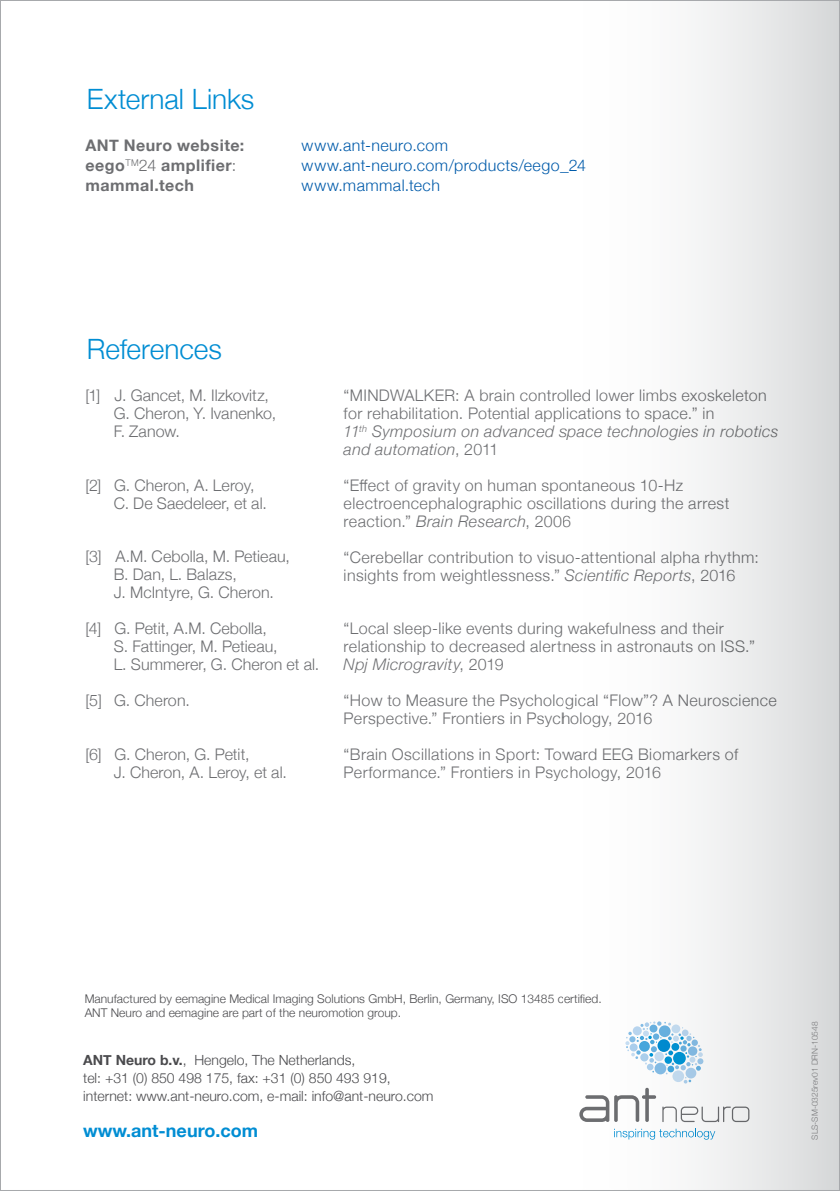
<style>
.page{position:relative;width:840px;height:1191px;background:#fff}
.page>*{position:absolute;margin:0;border:0;box-sizing:border-box;transform-origin:0 0}
.t1{font:300 28px "Helvetica Neue";color:#008dd3}
.t2{font:700 18px "Helvetica Neue";color:#008dd3}
.t3{font:300 16px/18px "Helvetica Neue";letter-spacing:.025em;color:#6d6e71}
.t4{font:300 16px/18px "Helvetica Neue";letter-spacing:.005em;color:#6d6e71}
.t5{font:300 16px "Helvetica Neue";letter-spacing:.025em;color:#005baa}
.t6{font:700 16px "Helvetica Neue";letter-spacing:.03em;color:#6d6e71}
.t7{font:300 14px "Helvetica Neue";color:#4a4a4d}
.t8{font:300 12px "Helvetica Neue";color:#4a4a4d}
.t9{font:300 8.4px "Helvetica Neue";color:#919092}
.s1{font-weight:300}
.s2{font-style:italic}
.s3{font-weight:700}
</style>
<div class="page">
<div style="left:563px;top:0;width:276px;height:1191px;background:linear-gradient(to right,#fff,#dbddde)"></div>
<p class="t1" style="left:87px;top:77px;width:169px">External Links</p>
<p class="t6" style="left:85px;top:133px;width:160px">ANT Neuro website:</p>
<p class="t5" style="left:301px;top:133px;width:148px">www.ant-neuro.com</p>
<p class="t6" style="left:85px;top:153px;width:152px">eego<sup>TM</sup><span class="s1">24</span> amplifier<span class="s1">:</span></p>
<p class="t5" style="left:301px;top:153px;width:286px">www.ant-neuro.com/products/eego_24</p>
<p class="t6" style="left:85px;top:173px;width:110px">mammal.tech</p>
<p class="t5" style="left:301px;top:173px;width:140px">www.mammal.tech</p>
<p class="t1" style="left:87px;top:327px;width:137px">References</p>
<p class="t4" style="left:114px;top:385px;width:164px;text-indent:-28px">[1] J. Gancet, M. Ilzkovitz,<br>G. Cheron, Y. Ivanenko,<br>F. Zanow.</p>
<p class="t4" style="left:114px;top:475px;width:154px;text-indent:-28px">[2] G. Cheron, A. Leroy,<br>C. De Saedeleer, et al.</p>
<p class="t4" style="left:114px;top:546px;width:177px;text-indent:-28px">[3] A.M. Cebolla, M. Petieau,<br>B. Dan, L. Balazs,<br>J. McIntyre, G. Cheron.</p>
<p class="t4" style="left:114px;top:618px;width:207px;text-indent:-28px">[4] G. Petit, A.M. Cebolla,<br>S. Fattinger, M. Petieau,<br>L. Summerer, G. Cheron et al.</p>
<p class="t3" style="left:85px;top:690px;width:106px">[5] G. Cheron.</p>
<p class="t4" style="left:114px;top:744px;width:174px;text-indent:-28px">[6] G. Cheron, G. Petit,<br>J. Cheron, A. Leroy, et al.</p>
<p class="t3" style="left:343px;top:385px;width:436px">“MINDWALKER: A brain controlled lower limbs exoskeleton for rehabilitation. Potential applications to space.” in<br><span class="s2">11</span><sup>th</sup> <span class="s2">Symposium on advanced space technologies in robotics and automation</span>, 2011</p>
<p class="t3" style="left:343px;top:475px;width:387px">“Effect of gravity on human spontaneous 10-Hz electroencephalographic oscillations during the arrest reaction.” <span class="s2">Brain Research</span>, 2006</p>
<p class="t3" style="left:343px;top:547px;width:416px">“Cerebellar contribution to visuo-attentional alpha rhythm: insights from weightlessness.” <span class="s2">Scientific Reports</span>, 2016</p>
<p class="t3" style="left:343px;top:618px;width:412px">“Local sleep-like events during wakefulness and their relationship to decreased alertness in astronauts on ISS.”<br><span class="s2">Npj Microgravity</span>, 2019</p>
<p class="t3" style="left:343px;top:690px;width:434px">“How to Measure the Psychological “Flow”? A Neuroscience<br>Perspective.” Frontiers in Psychology, 2016</p>
<p class="t3" style="left:343px;top:744px;width:396px">“Brain Oscillations in Sport: Toward EEG Biomarkers of<br>Performance.” Frontiers in Psychology, 2016</p>
<p class="t8" style="left:85px;top:988px;width:518px">Manufactured by eemagine Medical Imaging Solutions GmbH, Berlin, Germany, ISO 13485 certified.</p>
<p class="t8" style="left:85px;top:1002px;width:318px">ANT Neuro and eemagine are part of the neuromotion group.</p>
<p class="t7" style="left:83px;top:1049px;width:273px"><span class="s3">ANT Neuro b.v.</span>, Hengelo, The Netherlands,</p>
<p class="t7" style="left:83px;top:1067px;width:309px">tel: +31 (0) 850 498 175, fax: +31 (0) 850 493 919,</p>
<p class="t7" style="left:83px;top:1085px;width:351px">internet: www.ant-neuro.com, e-mail: info@ant-neuro.com</p>
<p class="t2" style="left:83px;top:1116px;width:176px">www.ant-neuro.com</p>
<p class="t9" style="left:807px;top:1139px;width:119px;rotate:-90deg">SLS-SM-0325rev01 DRN-10548</p>
</div>
